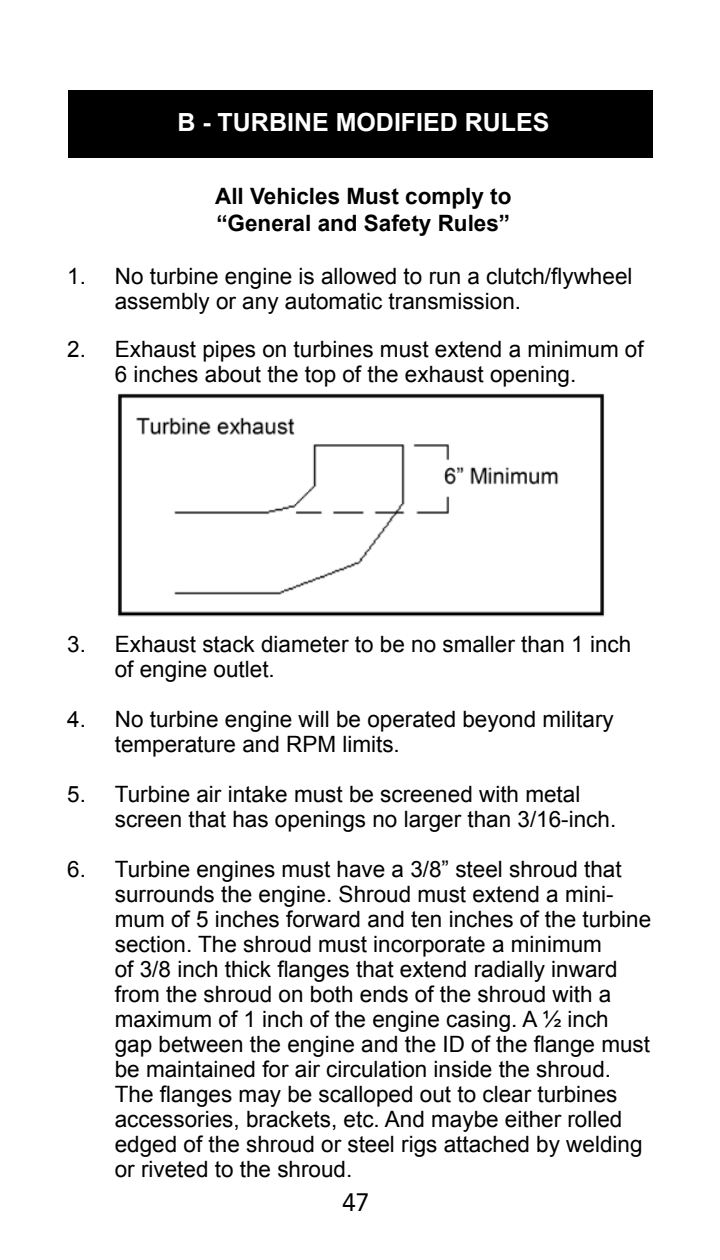
<style>
.page{position:relative;width:720px;height:1260px;background:#fff}
.page>*{position:absolute;margin:0;border:0;box-sizing:border-box;transform-origin:0 0}
.t1{font:700 25px "Arial";color:#fff}
.t2{font:25px "Avenir";color:#000}
.t3{font:22.5px/25px "Arial";color:#000}
.t4{font:700 22.5px/27.5px "Arial";color:#000}
</style>
<div class="page">
<div style="left:68px;top:90px;width:584px;height:68px;background:#000"></div>
<img style="left:117px;top:393px;width:488px;height:224px">
<p class="t1" style="left:177px;top:105px;width:374px">B - TURBINE MODIFIED RULES</p>
<p class="t4" style="left:215px;top:183px;width:298px">All Vehicles Must comply to “General and Safety Rules”</p>
<p class="t3" style="left:115px;top:264px;width:519px;text-indent:-47px">1. No turbine engine is allowed to run a clutch/flywheel assembly or any automatic transmission.</p>
<p class="t3" style="left:115px;top:337px;width:530px;text-indent:-47px">2. Exhaust pipes on turbines must extend a minimum of<br>6 inches about the top of the exhaust opening.</p>
<p class="t3" style="left:115px;top:632px;width:518px;text-indent:-47px">3. Exhaust stack diameter to be no smaller than 1 inch of engine outlet.</p>
<p class="t3" style="left:115px;top:707px;width:500px;text-indent:-47px">4. No turbine engine will be operated beyond military temperature and RPM limits.</p>
<p class="t3" style="left:115px;top:782px;width:503px;text-indent:-47px">5. Turbine air intake must be screened with metal screen that has openings no larger than 3/16-inch.</p>
<p class="t3" style="left:115px;top:857px;width:538px;text-indent:-47px">6. Turbine engines must have a 3/8” steel shroud that surrounds the engine. Shroud must extend a mini&shy;mum of 5 inches forward and ten inches of the turbine section. The shroud must incorporate a minimum<br>of 3/8 inch thick flanges that extend radially inward from the shroud on both ends of the shroud with a maximum of 1 inch of the engine casing. A ½ inch gap between the engine and the ID of the flange must be maintained for air circulation inside the shroud.<br>The flanges may be scalloped out to clear turbines accessories, brackets, etc. And maybe either rolled edged of the shroud or steel rigs attached by welding or riveted to the shroud.</p>
<p class="t2" style="left:342px;top:1188px;width:29px">47</p>
</div>
